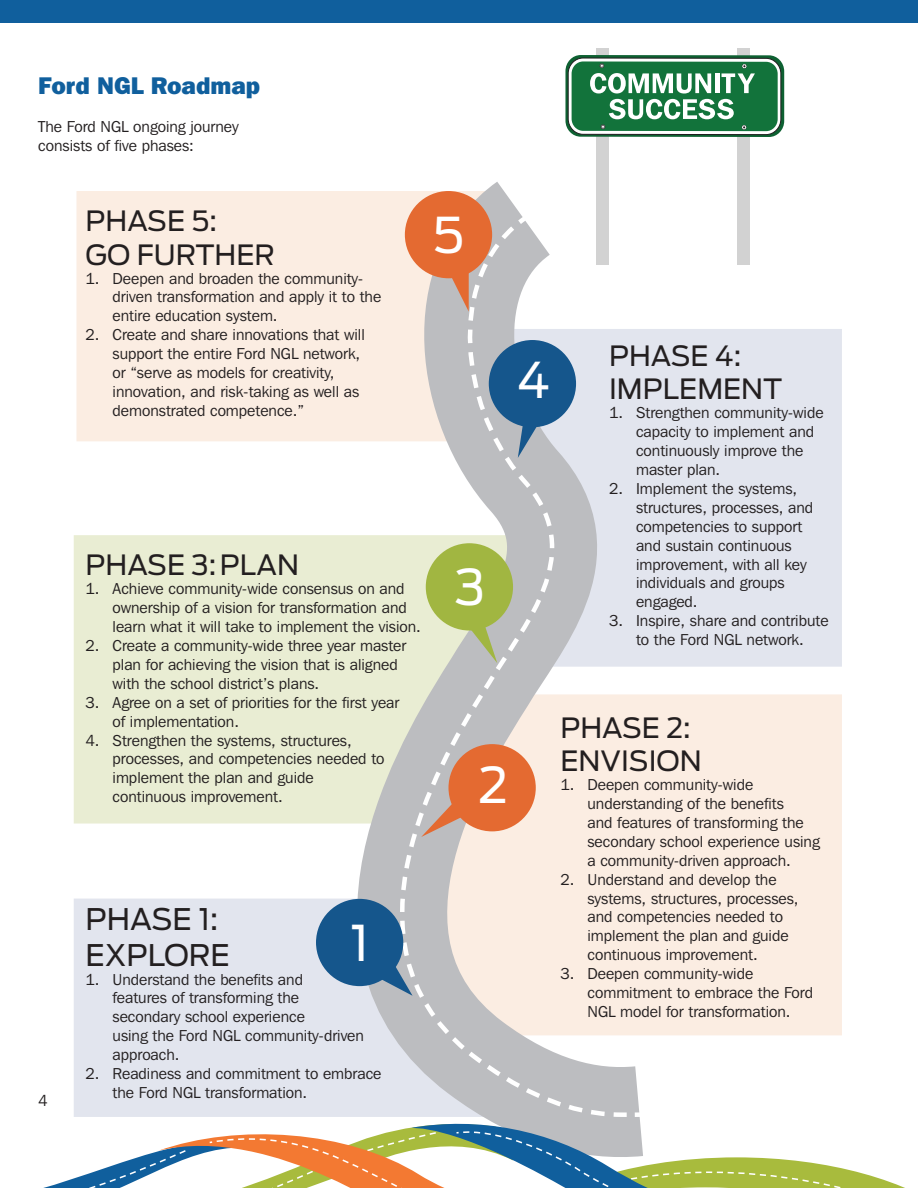
<style>
.page{position:relative;width:918px;height:1188px;background:#fff}
.page>*{position:absolute;margin:0;border:0;box-sizing:border-box;transform-origin:0 0}
.t1{font:49.05px "Antenna";color:#fff}
.t2{font:29.7px/35.5px "Antenna";color:#231f20}
.t3{font:27.75px/33.3px "Antenna";color:#231f20}
.t4{font:800 24px "Franklin Gothic IT Cby BT";color:#105f9d}
.t5{font:15.75px/18.9px "Franklin Gothic IT Cby BT";color:#231f20}
</style>
<div class="page">
<div style="left:0;top:0;width:918px;height:23px;background:#105f9d"></div>
<div style="left:74px;top:535px;width:248px;height:289px;background:#e9edd3"></div>
<div style="left:76px;top:191px;width:246px;height:250px;background:#fbede2"></div>
<div style="left:737px;top:694px;width:105px;height:341px;background:#fbede2"></div>
<div style="left:737px;top:329px;width:105px;height:338px;background:#e2e5ee"></div>
<div style="left:74px;top:899px;width:248px;height:162px;background:#e2e5ee"></div>
<svg style="left:322px;top:136px;width:415px;height:925px"></svg>
<svg style="left:336px;top:689px;width:128px;height:368px;background:#d0d1ce"></svg>
<svg style="left:464px;top:212px;width:191px;height:849px"></svg>
<div style="left:316px;top:899px;width:87px;height:87px;background:#15568c;border-radius:50%"></div>
<div style="left:448px;top:744px;width:88px;height:87px;background:#e46a31;border-radius:50%"></div>
<div style="left:426px;top:543px;width:87px;height:88px;background:#a1b641;border-radius:50%"></div>
<div style="left:405px;top:191px;width:87px;height:87px;background:#e46a31;border-radius:50%"></div>
<div style="left:489px;top:340px;width:87px;height:87px;background:#15568c;border-radius:50%"></div>
<div style="left:597px;top:48px;width:12px;height:217px;background:#d2d2d2"></div>
<div style="left:738px;top:48px;width:12px;height:217px;background:#d2d2d2"></div>
<svg style="left:565px;top:55px;width:219px;height:82px;background:#20673f"></svg>
<svg style="left:568px;top:58px;width:213px;height:77px"></svg>
<div style="left:568px;top:58px;width:213px;height:77px;border:1px solid #211d1f;border-radius:15px"></div>
<svg style="left:572px;top:61px;width:206px;height:70px"></svg>
<svg style="left:448px;top:222px;width:92px;height:257px"></svg>
<svg style="left:469px;top:487px;width:111px;height:192px"></svg>
<svg style="left:421px;top:800px;width:41px;height:37px;background:#caa494"></svg>
<svg style="left:374px;top:962px;width:39px;height:34px"></svg>
<svg style="left:43px;top:1061px;width:862px;height:127px"></svg>
<h3 class="t4" style="left:38px;top:71px;width:224px">Ford NGL Roadmap</h3>
<p class="t5" style="left:38px;top:117px;width:202px">The Ford NGL ongoing journey consists of five phases:</p>
<p class="t5" style="left:38px;top:1090px;width:11px">4</p>
<h3 class="t3" style="left:86px;top:205px;width:191px">PHASE 5:<br>GO FURTHER</h3>
<p class="t5" style="left:113px;top:268px;width:270px;text-indent:-27px">1. Deepen and broaden the community&shy;driven transformation and apply it to the entire education system.</p>
<p class="t5" style="left:113px;top:325px;width:254px;text-indent:-27px">2. Create and share innovations that will support the entire Ford NGL network, or “serve as models for creativity, innovation, and risk-taking as well as demonstrated competence.”</p>
<h3 class="t3" style="left:86px;top:549px;width:215px">PHASE 3:PLAN</h3>
<p class="t5" style="left:113px;top:579px;width:310px;text-indent:-27px">1. Achieve community-wide consensus on and ownership of a vision for transformation and learn what it will take to implement the vision.</p>
<p class="t5" style="left:113px;top:636px;width:295px;text-indent:-27px">2. Create a community-wide three year master plan for achieving the vision that is aligned with the school district’s plans.</p>
<p class="t5" style="left:113px;top:693px;width:288px;text-indent:-27px">3. Agree on a set of priorities for the first year of implementation.</p>
<p class="t5" style="left:113px;top:730px;width:273px;text-indent:-27px">4. Strengthen the systems, structures, processes, and competencies needed to implement the plan and guide continuous improvement.</p>
<h2 class="t2" style="left:86px;top:902px;width:146px">PHASE 1:<br>EXPLORE</h2>
<p class="t5" style="left:113px;top:969px;width:253px;text-indent:-27px">1. Understand the benefits and<br>features of transforming the secondary school experience<br>using the Ford NGL community-driven approach.</p>
<p class="t5" style="left:113px;top:1064px;width:270px;text-indent:-27px">2. Readiness and commitment to embrace the Ford NGL transformation.</p>
<h1 class="t1" style="left:351px;top:915px;width:20px">1</h1>
<h1 class="t1" style="left:433px;top:206px;width:33px">5</h1>
<h1 class="t1" style="left:517px;top:352px;width:35px">4</h1>
<h1 class="t1" style="left:455px;top:558px;width:32px">3</h1>
<h3 class="t3" style="left:609px;top:340px;width:175px">PHASE 4:<br>IMPLEMENT</h3>
<p class="t5" style="left:636px;top:403px;width:189px;text-indent:-27px">1. Strengthen community-wide capacity to implement and continuously improve the master plan.</p>
<p class="t5" style="left:636px;top:479px;width:179px;text-indent:-27px">2. Implement the systems, structures, processes, and competencies to support and sustain continuous improvement, with all key individuals and groups engaged.</p>
<p class="t5" style="left:609px;top:611px;width:221px;text-align:center">3. Inspire, share and contribute to the Ford NGL network.</p>
<h1 class="t1" style="left:478px;top:756px;width:31px">2</h1>
<h3 class="t3" style="left:561px;top:711px;width:143px">PHASE 2:<br>ENVISION</h3>
<p class="t5" style="left:588px;top:775px;width:234px;text-indent:-27px">1. Deepen community-wide understanding of the benefits<br>and features of transforming the secondary school experience using a community-driven approach.</p>
<p class="t5" style="left:588px;top:869px;width:213px;text-indent:-27px">2. Understand and develop the systems, structures, processes, and competencies needed to implement the plan and guide continuous improvement.</p>
<p class="t5" style="left:588px;top:964px;width:227px;text-indent:-27px">3. Deepen community-wide commitment to embrace the Ford<br>NGL model for transformation.</p>
</div>
